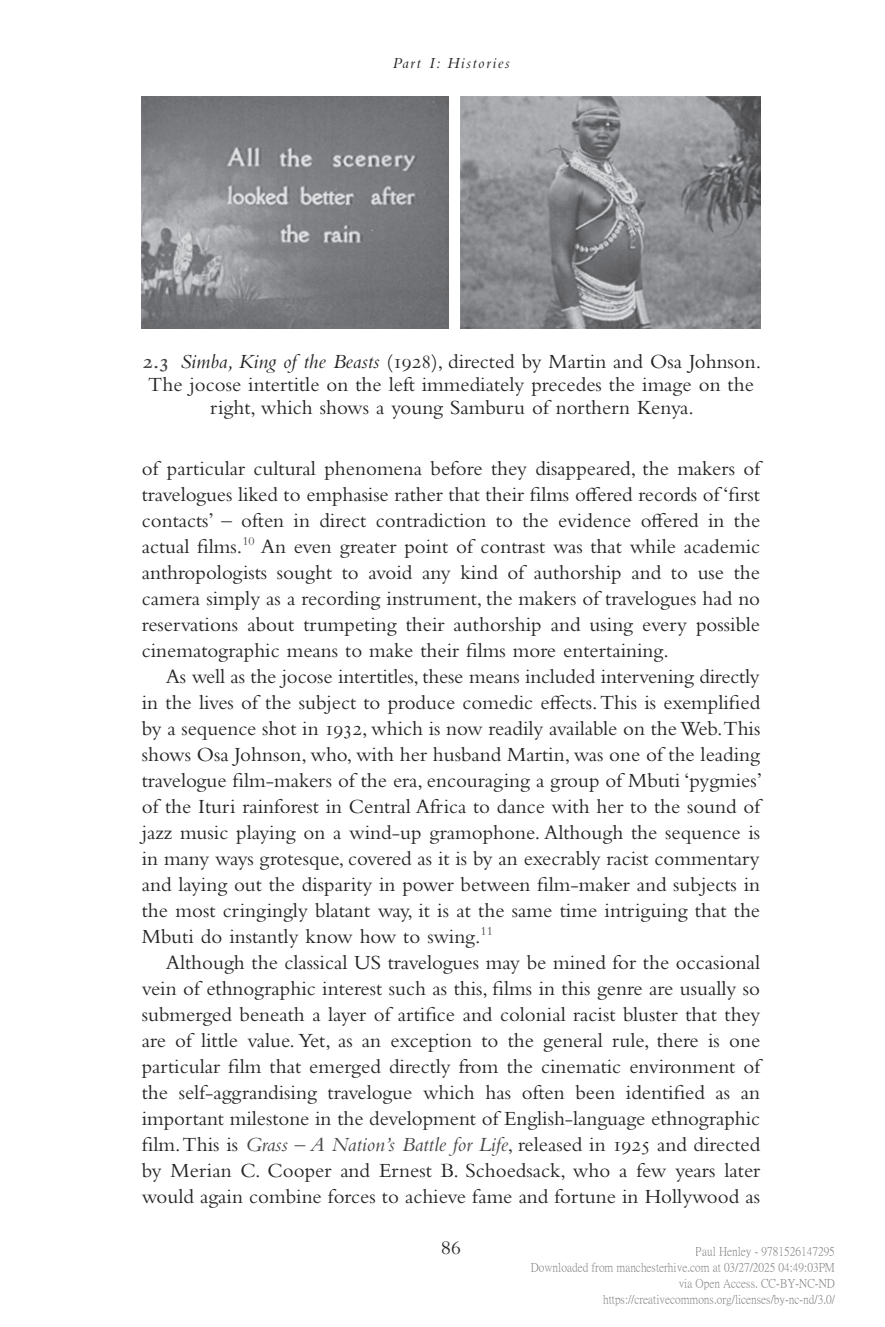
<style>
.page{position:relative;width:885px;height:1327px;background:#fff}
.page>*{position:absolute;margin:0;border:0;box-sizing:border-box;transform-origin:0 0}
.para{font:21px/26px "Bembo Std";color:#252525;text-align:justify}
.figure_caption-first{font:21px/23px "Bembo Std";color:#252525;text-align:center}
.t1{font:20px "Bembo Std";color:#252525}
.t2{font:italic 16px "Bembo Std";letter-spacing:.095em;color:#252525}
.t3{font:12px/16px "P Ming Li U";color:rgb(0 0 0/.5);text-align:right}
.s1{font-weight:600;color:#474747}
.s2{font-style:italic}
.s3{font-style:italic;color:#474747}
</style>
<div class="page">
<img style="left:142px;top:97px;width:306px;height:231px">
<img style="left:460px;top:97px;width:300px;height:231px">
<p class="t2" style="left:392px;top:53px;width:119px">Part I: Histories</p>
<p class="figure_caption-first" style="left:143px;top:350px;width:620px"><span class="s1">2.3</span> <span class="s2">Simba, King of the Beasts</span> (1928), directed by Martin and Osa Johnson.<br>The jocose intertitle on the left immediately precedes the image on the right, which shows a young Samburu of northern Kenya.</p>
<p class="para" style="left:142px;top:455px;width:620px">of particular cultural phenomena before they disappeared, the makers of travelogues liked to emphasise rather that their films offered records of ‘first contacts’ – often in direct contradiction to the evidence offered in the actual films.<sup>10</sup> An even greater point of contrast was that while academic anthropologists sought to avoid any kind of authorship and to use the camera simply as a recording instrument, the makers of travelogues had no reservations about trumpeting their authorship and using every possible cinematographic means to make their films more entertaining.</p>
<p class="para" style="left:142px;top:663px;width:622px;text-align:left;text-indent:24px">As well as the jocose intertitles, these means included intervening directly in the lives of the subject to produce comedic effects. This is exemplified by a sequence shot in 1932, which is now readily available on the Web.This shows Osa Johnson, who, with her husband Martin, was one of the leading travelogue film-makers of the era, encouraging a group of Mbuti ‘pygmies’ of the Ituri rainforest in Central Africa to dance with her to the sound of jazz music playing on a wind-up gramophone. Although the sequence is in many ways grotesque, covered as it is by an execrably racist commentary and laying out the disparity in power between film-maker and subjects in the most cringingly blatant way, it is at the same time intriguing that the Mbuti do instantly know how to swing.<sup>11</sup></p>
<p class="para" style="left:142px;top:949px;width:620px;text-indent:24px">Although the classical US travelogues may be mined for the occasional vein of ethnographic interest such as this, films in this genre are usually so submerged beneath a layer of artifice and colonial racist bluster that they are of little value. Yet, as an exception to the general rule, there is one particular film that emerged directly from the cinematic environment of the self-aggrandising travelogue which has often been identified as an important milestone in the development of English-language ethnographic film. This is <span class="s3">Grass – A Nation’s Battle for Life</span>, released in 1925 and directed by Merian C. Cooper and Ernest B. Schoedsack, who a few years later would again combine forces to achieve fame and fortune in Hollywood as</p>
<p class="t1" style="left:441px;top:1236px;width:21px">86</p>
<p class="t3" style="left:530px;top:1243px;width:306px">Paul Henley - 9781526147295<br>Downloaded from manchesterhive.com at 03/27/2025 04:49:03PM via Open Access. CC-BY-NC-ND https://creativecommons.org/licenses/by-nc-nd/3.0/</p>
</div>
